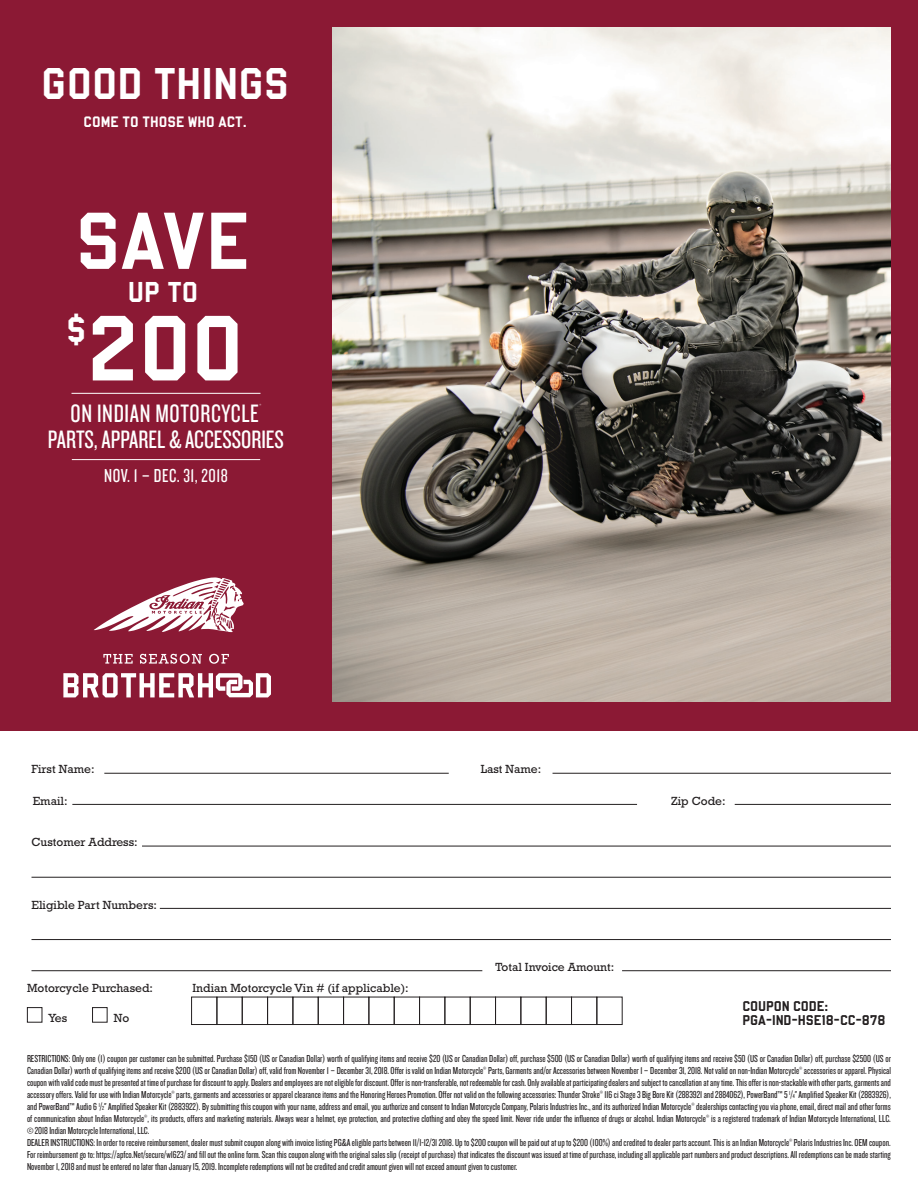
<style>
.page{position:relative;width:918px;height:1188px;background:#fff}
.page>*{position:absolute;margin:0;border:0;box-sizing:border-box;transform-origin:0 0}
.t1{font:91.05px "Hoboken High Sans Serif";color:#fff}
.t2{font:79.2px "Hoboken High Sans Serif";color:#fff}
.t3{font:44.1px "Hoboken High Sans Serif";color:#fff}
.t4{font:37.65px "Hoboken High Sans Serif";color:#fff}
.t5{font:28.5px "Hoboken High Sans Serif";color:#fff}
.t6{font:26.25px "Knockout 28 Junior Feathrwt";color:#fff}
.t7{font:26.25px "Knockout 28 Junior Feathrwt";letter-spacing:.025em;color:#fff}
.t8{font:19.5px "Knockout 28 Junior Feathrwt";letter-spacing:.025em;color:#fff}
.t9{font:15px "Hoboken High Sans Serif";color:#fff}
.t10{font:13.95px "Hoboken High Sans Serif";letter-spacing:-.01em;color:#231f20}
.t11{font:12px "Rockwell Std";color:#231f20}
.t12{font:10.5px/12px "Knockout 28 Junior Feathrwt";color:#231f20;text-align:justify}
.t13{font:6px "Knockout 28 Junior Feathrwt";color:#fff}
.s1{font-size:6.15px}
</style>
<div class="page">
<div style="left:0;top:0;width:918px;height:730px;background:#8b1934"></div>
<div style="left:191px;top:997px;width:26px;height:28px;border:1px solid #231f20"></div>
<div style="left:216px;top:997px;width:27px;height:28px;border:1px solid #231f20"></div>
<div style="left:242px;top:997px;width:26px;height:28px;border:1px solid #231f20"></div>
<div style="left:267px;top:997px;width:26px;height:28px;border:1px solid #231f20"></div>
<div style="left:292px;top:997px;width:27px;height:28px;border:1px solid #231f20"></div>
<div style="left:318px;top:997px;width:26px;height:28px;border:1px solid #231f20"></div>
<div style="left:343px;top:997px;width:26px;height:28px;border:1px solid #231f20"></div>
<div style="left:368px;top:997px;width:27px;height:28px;border:1px solid #231f20"></div>
<div style="left:394px;top:997px;width:26px;height:28px;border:1px solid #231f20"></div>
<div style="left:419px;top:997px;width:26px;height:28px;border:1px solid #231f20"></div>
<div style="left:444px;top:997px;width:27px;height:28px;border:1px solid #231f20"></div>
<div style="left:470px;top:997px;width:26px;height:28px;border:1px solid #231f20"></div>
<div style="left:495px;top:997px;width:26px;height:28px;border:1px solid #231f20"></div>
<div style="left:520px;top:997px;width:27px;height:28px;border:1px solid #231f20"></div>
<div style="left:546px;top:997px;width:26px;height:28px;border:1px solid #231f20"></div>
<div style="left:571px;top:997px;width:26px;height:28px;border:1px solid #231f20"></div>
<div style="left:596px;top:997px;width:27px;height:28px;border:1px solid #231f20"></div>
<div style="left:27px;top:1007px;width:15px;height:16px;border:1px solid #231f20"></div>
<div style="left:92px;top:1007px;width:16px;height:16px;border:1px solid #231f20"></div>
<hr style="left:72px;top:393px;width:189px;height:1px;background:#fff">
<hr style="left:72px;top:459px;width:188px;height:1px;background:#fff">
<img style="left:333px;top:27px;width:558px;height:675px">
<svg style="left:63px;top:673px;width:208px;height:24px"></svg>
<svg style="left:103px;top:654px;width:30px;height:10px"></svg>
<svg style="left:140px;top:654px;width:62px;height:10px"></svg>
<svg style="left:209px;top:654px;width:20px;height:10px"></svg>
<svg style="left:94px;top:577px;width:150px;height:55px"></svg>
<hr style="left:104px;top:773px;width:345px;height:1px;background:#231f20">
<hr style="left:553px;top:773px;width:338px;height:1px;background:#231f20">
<hr style="left:142px;top:846px;width:749px;height:1px;background:#231f20">
<hr style="left:160px;top:908px;width:731px;height:1px;background:#231f20">
<hr style="left:32px;top:939px;width:859px;height:1px;background:#231f20">
<hr style="left:32px;top:970px;width:450px;height:1px;background:#231f20">
<hr style="left:622px;top:970px;width:269px;height:1px;background:#231f20">
<hr style="left:32px;top:877px;width:859px;height:1px;background:#231f20">
<hr style="left:72px;top:804px;width:565px;height:1px;background:#231f20">
<hr style="left:735px;top:804px;width:156px;height:1px;background:#231f20">
<p class="t3" style="left:41px;top:57px;width:249px">GOOD THINGS</p>
<p class="t9" style="left:84px;top:112px;width:165px">COME TO THOSE WHO ACT.</p>
<p class="t2" style="left:75px;top:193px;width:177px">SAVE</p>
<p class="t5" style="left:128px;top:275px;width:72px">UP TO</p>
<p class="t4" style="left:66px;top:307px;width:22px">$</p>
<p class="t1" style="left:87px;top:294px;width:158px">200</p>
<p class="t7" style="left:71px;top:397px;width:190px">ON INDIAN MOTORCYCLE</p>
<p class="t13" style="left:260px;top:402px;width:3px">®</p>
<p class="t6" style="left:48px;top:423px;width:238px">PARTS, APPAREL &amp; ACCESSORIES</p>
<p class="t8" style="left:104px;top:464px;width:125px">NOV. 1 – DEC. 31, 2018</p>
<p class="t11" style="left:32px;top:762px;width:65px">First Name:</p>
<p class="t11" style="left:481px;top:762px;width:62px">Last Name:</p>
<p class="t11" style="left:33px;top:794px;width:36px">Email:</p>
<p class="t11" style="left:671px;top:794px;width:56px">Zip Code:</p>
<p class="t11" style="left:32px;top:835px;width:108px">Customer Address:</p>
<p class="t11" style="left:32px;top:898px;width:127px">Eligible Part Numbers:</p>
<p class="t11" style="left:27px;top:981px;width:128px">Motorcycle Purchased:</p>
<p class="t11" style="left:193px;top:981px;width:218px">Indian Motorcycle Vin # (if applicable):</p>
<p class="t11" style="left:49px;top:1011px;width:20px">Yes</p>
<p class="t11" style="left:114px;top:1011px;width:17px">No</p>
<p class="t11" style="left:495px;top:960px;width:120px">Total Invoice Amount:</p>
<p class="t10" style="left:742px;top:998px;width:87px">COUPON CODE:</p>
<p class="t10" style="left:742px;top:1012px;width:145px">PGA-IND-HSE18-CC-878</p>
<p class="t12" style="left:27px;top:1052px;width:866px">RESTRICTIONS: Only one (1) coupon per customer can be submitted. Purchase $150 (US or Canadian Dollar) worth of qualifying items and receive $20 (US or Canadian Dollar) off, purchase $500 (US or Canadian Dollar) worth of qualifying items and receive $50 (US or Canadian Dollar) off, purchase $2500 (US or Canadian Dollar) worth of qualifying items and receive $200 (US or Canadian Dollar) off, valid from November 1 – December 31, 2018. Offer is valid on Indian Motorcycle® Parts, Garments and/or Accessories between November 1 – December 31, 2018. Not valid on non-Indian Motorcycle® accessories or apparel. Physical coupon with valid code must be presented at time of purchase for discount to apply. Dealers and employees are not eligible for discount. Offer is non-transferable, not redeemable for cash. Only available at participating dealers and subject to cancellation at any time. This offer is non-stackable with other parts, garments and accessory offers. Valid for use with Indian Motorcycle® parts, garments and accessories or apparel clearance items and the Honoring Heroes Promotion. Offer not valid on the following accessories: Thunder Stroke® 116 ci Stage 3 Big Bore Kit (2883921 and 2884062), PowerBand™ 5 <sup>1</sup>/<span class="s1">4</span>" Amplified Speaker Kit (2883926), and PowerBand™ Audio 6 <sup>1</sup>/<span class="s1">2</span>" Amplified Speaker Kit (2883922). By submitting this coupon with your name, address and email, you authorize and consent to Indian Motorcycle Company, Polaris Industries Inc., and its authorized Indian Motorcycle® dealerships contacting you via phone, email, direct mail and other forms of communication about Indian Motorcycle®, its products, offers and marketing materials. Always wear a helmet, eye protection, and protective clothing and obey the speed limit. Never ride under the influence of drugs or alcohol. Indian Motorcycle® is a registered trademark of Indian Motorcycle International, LLC. © 2018 Indian Motorcycle International, LLC.</p>
<p class="t12" style="left:27px;top:1136px;width:865px">DEALER INSTRUCTIONS: In order to receive reimbursement, dealer must submit coupon along with invoice listing PG&amp;A eligible parts between 11/1-12/31 2018. Up to $200 coupon will be paid out at up to $200 (100%) and credited to dealer parts account. This is an Indian Motorcycle® Polaris Industries Inc. OEM coupon.<br>For reimbursement go to: https://apfco.Net/secure/w1623/ and fill out the online form. Scan this coupon along with the original sales slip (receipt of purchase) that indicates the discount was issued at time of purchase, including all applicable part numbers and product descriptions. All redemptions can be made starting November 1, 2018 and must be entered no later than January 15, 2019. Incomplete redemptions will not be credited and credit amount given will not exceed amount given to customer.</p>
</div>
